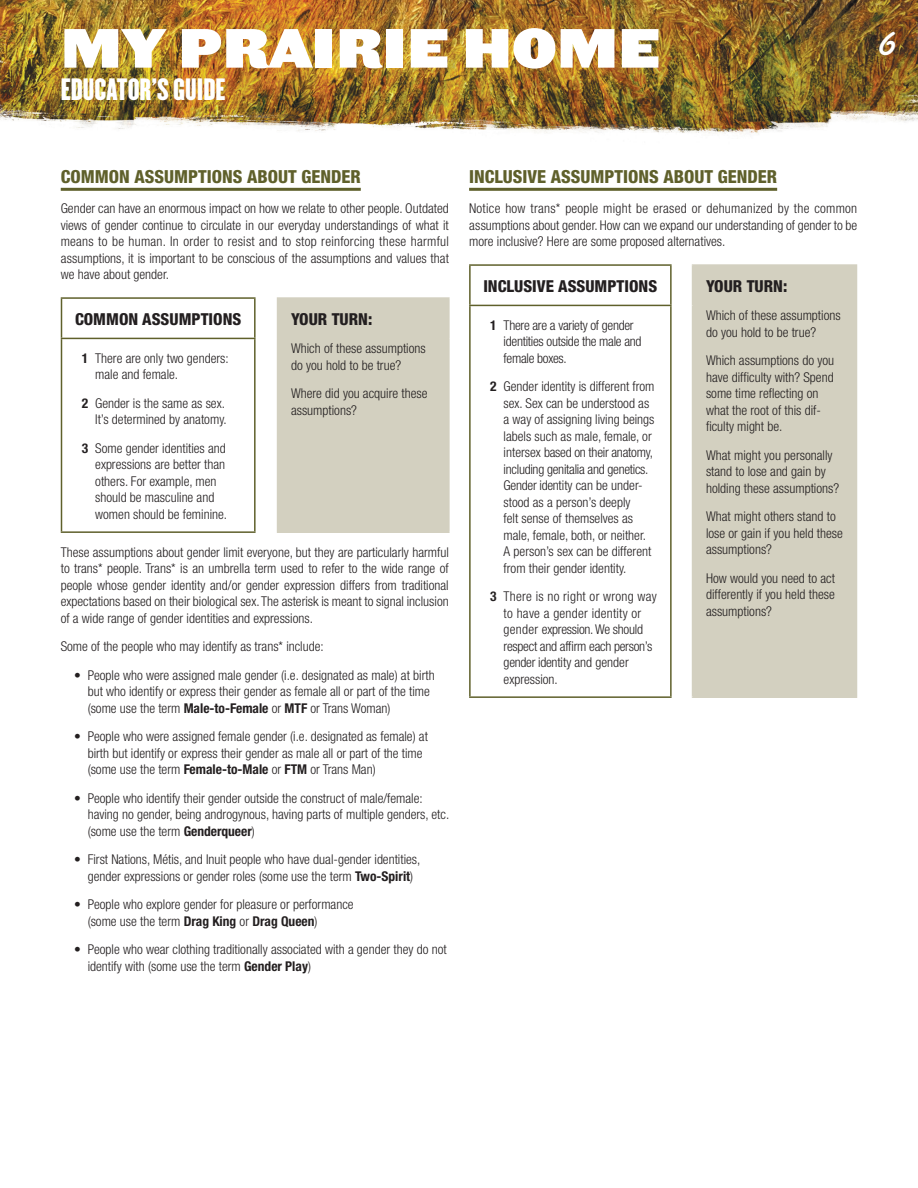
<style>
.page{position:relative;width:918px;height:1188px;background:#fff}
.page>*{position:absolute;margin:0;border:0;box-sizing:border-box;transform-origin:0 0}
.t1{font:52.5px "Leviathan HTF Black";color:#fff}
.t2{font:700 37.5px "Kaufmann";color:#fff}
.t3{font:27px "Champion HTF Lightweight";color:#fff}
.t4{font:800 condensed 18px "Helvetica Neue";color:#5f602b}
.t5{font:800 condensed 16.5px "Helvetica Neue";color:#231f20}
.t6{font:300 condensed 13.5px/16.5px "Helvetica Neue";color:#231f20}
.t7{font:300 condensed 13.5px/16.5px "Helvetica Neue";letter-spacing:-.02em;color:#231f20}
.s1{font-weight:700}
</style>
<div class="page">
<img style="left:0;top:0;width:918px;height:134px">
<hr style="left:469px;top:188px;width:308px;height:3px;background:#5f602b">
<div style="left:693px;top:265px;width:163px;height:432px;background:#d3d0c0"></div>
<hr style="left:692px;top:264px;width:165px;height:2px;background:#d3d0c0">
<hr style="left:692px;top:266px;width:1px;height:39px;background:#d3d0c0">
<hr style="left:856px;top:266px;width:1px;height:39px;background:#d3d0c0">
<hr style="left:692px;top:305px;width:1px;height:391px;background:#d3d0c0">
<hr style="left:856px;top:305px;width:1px;height:391px;background:#d3d0c0">
<hr style="left:692px;top:696px;width:165px;height:2px;background:#d3d0c0">
<hr style="left:469px;top:264px;width:203px;height:2px;background:#5f602b">
<hr style="left:469px;top:266px;width:2px;height:39px;background:#5f602b">
<hr style="left:670px;top:266px;width:2px;height:39px;background:#5f602b">
<hr style="left:469px;top:305px;width:203px;height:1px;background:#5f602b">
<hr style="left:469px;top:306px;width:2px;height:390px;background:#5f602b">
<hr style="left:670px;top:306px;width:2px;height:390px;background:#5f602b">
<hr style="left:469px;top:696px;width:203px;height:2px;background:#5f602b">
<hr style="left:61px;top:188px;width:300px;height:3px;background:#5f602b">
<div style="left:278px;top:298px;width:171px;height:234px;background:#d3d0c0"></div>
<hr style="left:277px;top:297px;width:173px;height:2px;background:#d3d0c0">
<hr style="left:277px;top:299px;width:1px;height:39px;background:#d3d0c0">
<hr style="left:448px;top:299px;width:2px;height:39px;background:#d3d0c0">
<hr style="left:277px;top:338px;width:1px;height:193px;background:#d3d0c0">
<hr style="left:448px;top:338px;width:2px;height:193px;background:#d3d0c0">
<hr style="left:277px;top:531px;width:173px;height:2px;background:#d3d0c0">
<hr style="left:61px;top:297px;width:195px;height:2px;background:#5f602b">
<hr style="left:61px;top:299px;width:1px;height:39px;background:#5f602b">
<hr style="left:254px;top:299px;width:2px;height:39px;background:#5f602b">
<hr style="left:61px;top:338px;width:195px;height:1px;background:#5f602b">
<hr style="left:61px;top:339px;width:1px;height:192px;background:#5f602b">
<hr style="left:254px;top:339px;width:2px;height:192px;background:#5f602b">
<hr style="left:61px;top:531px;width:195px;height:2px;background:#5f602b">
<h1 class="t1" style="left:61px;top:13px;width:601px">MY PRAIRIE HOME</h1>
<h3 class="t3" style="left:61px;top:72px;width:166px">EDUCATOR’S GUIDE</h3>
<h2 class="t2" style="left:879px;top:20px;width:20px">6</h2>
<h3 class="t4" style="left:61px;top:166px;width:300px">COMMON ASSUMPTIONS ABOUT GENDER</h3>
<p class="t6" style="left:61px;top:200px;width:390px;text-align:justify">Gender can have an enormous impact on how we relate to other people. Outdated views of gender continue to circulate in our everyday understandings of what it means to be human. In order to resist and to stop reinforcing these harmful assumptions, it is important to be conscious of the assumptions and values that we have about gender.</p>
<p class="t5" style="left:75px;top:309px;width:167px">COMMON ASSUMPTIONS</p>
<p class="t5" style="left:291px;top:309px;width:83px">YOUR TURN:</p>
<p class="t6" style="left:291px;top:340px;width:136px">Which of these assumptions do you hold to be true?</p>
<p class="t6" style="left:291px;top:385px;width:138px">Where did you acquire these assumptions?</p>
<p class="t6" style="left:95px;top:350px;width:135px;text-indent:-14px"><span class="s1">1</span> There are only two genders: male and female.</p>
<p class="t6" style="left:82px;top:395px;width:147px;text-align:right"><span class="s1">2</span> Gender is the same as sex.<br>It’s determined by anatomy.</p>
<p class="t6" style="left:95px;top:440px;width:133px;text-indent:-14px"><span class="s1">3</span> Some gender identities and expressions are better than others. For example, men should be masculine and women should be feminine.</p>
<p class="t6" style="left:61px;top:544px;width:390px;text-align:justify">These assumptions about gender limit everyone, but they are particularly harmful to trans* people. Trans* is an umbrella term used to refer to the wide range of people whose gender identity and/or gender expression differs from traditional expectations based on their biological sex. The asterisk is meant to signal inclusion of a wide range of gender identities and expressions.</p>
<p class="t6" style="left:61px;top:638px;width:265px">Some of the people who may identify as trans* include:</p>
<p class="t6" style="left:88px;top:667px;width:349px;text-indent:-14px">• People who were assigned male gender (i.e. designated as male) at birth but who identify or express their gender as female all or part of the time (some use the term <span class="s1">Male-to-Female</span> or <span class="s1">MTF</span> or Trans Woman)</p>
<p class="t6" style="left:88px;top:728px;width:342px;text-indent:-14px">• People who were assigned female gender (i.e. designated as female) at birth but identify or express their gender as male all or part of the time (some use the term <span class="s1">Female-to-Male</span> or <span class="s1">FTM</span> or Trans Man)</p>
<p class="t6" style="left:88px;top:790px;width:363px;text-indent:-14px">• People who identify their gender outside the construct of male/female: having no gender, being androgynous, having parts of multiple genders, etc. (some use the term <span class="s1">Genderqueer</span>)</p>
<p class="t6" style="left:74px;top:851px;width:348px;text-align:center">• First Nations, Métis, and Inuit people who have dual-gender identities, gender expressions or gender roles (some use the term <span class="s1">Two-Spirit</span>)</p>
<p class="t6" style="left:88px;top:896px;width:267px;text-indent:-14px">• People who explore gender for pleasure or performance (some use the term <span class="s1">Drag King</span> or <span class="s1">Drag Queen</span>)</p>
<p class="t6" style="left:88px;top:941px;width:361px;text-indent:-14px">• People who wear clothing traditionally associated with a gender they do not identify with (some use the term <span class="s1">Gender Play</span>)</p>
<h3 class="t4" style="left:469px;top:166px;width:308px">INCLUSIVE ASSUMPTIONS ABOUT GENDER</h3>
<p class="t6" style="left:469px;top:200px;width:390px;text-align:justify">Notice how trans* people might be erased or dehumanized by the common assumptions about gender. How can we expand our understanding of gender to be more inclusive? Here are some proposed alternatives.</p>
<p class="t5" style="left:483px;top:276px;width:174px">INCLUSIVE ASSUMPTIONS</p>
<p class="t5" style="left:706px;top:276px;width:83px">YOUR TURN:</p>
<p class="t6" style="left:706px;top:307px;width:136px">Which of these assumptions do you hold to be true?</p>
<p class="t6" style="left:706px;top:352px;width:130px">Which assumptions do you have difficulty with? Spend some time reflecting on what the root of this dif&shy;ficulty might be.</p>
<p class="t6" style="left:706px;top:447px;width:135px">What might you personally stand to lose and gain by holding these assumptions?</p>
<p class="t6" style="left:706px;top:508px;width:138px">What might others stand to lose or gain if you held these assumptions?</p>
<p class="t6" style="left:706px;top:570px;width:130px;text-align:justify">How would you need to act differently if you held these assumptions?</p>
<p class="t7" style="left:504px;top:316px;width:140px;text-indent:-14px"><span class="s1">1</span> There are a variety of gender identities outside the male and female boxes.</p>
<p class="t6" style="left:504px;top:378px;width:152px;text-indent:-14px"><span class="s1">2</span> Gender identity is different from sex. Sex can be understood as a way of assigning living beings labels such as male, female, or intersex based on their anatomy, including genitalia and genetics.<br>Gender identity can be under&shy;stood as a person’s deeply<br>felt sense of themselves as male, female, both, or neither.<br>A person’s sex can be different from their gender identity.</p>
<p class="t6" style="left:504px;top:588px;width:155px;text-indent:-14px"><span class="s1">3</span> There is no right or wrong way to have a gender identity or gender expression. We should respect and affirm each person’s gender identity and gender expression.</p>
</div>
